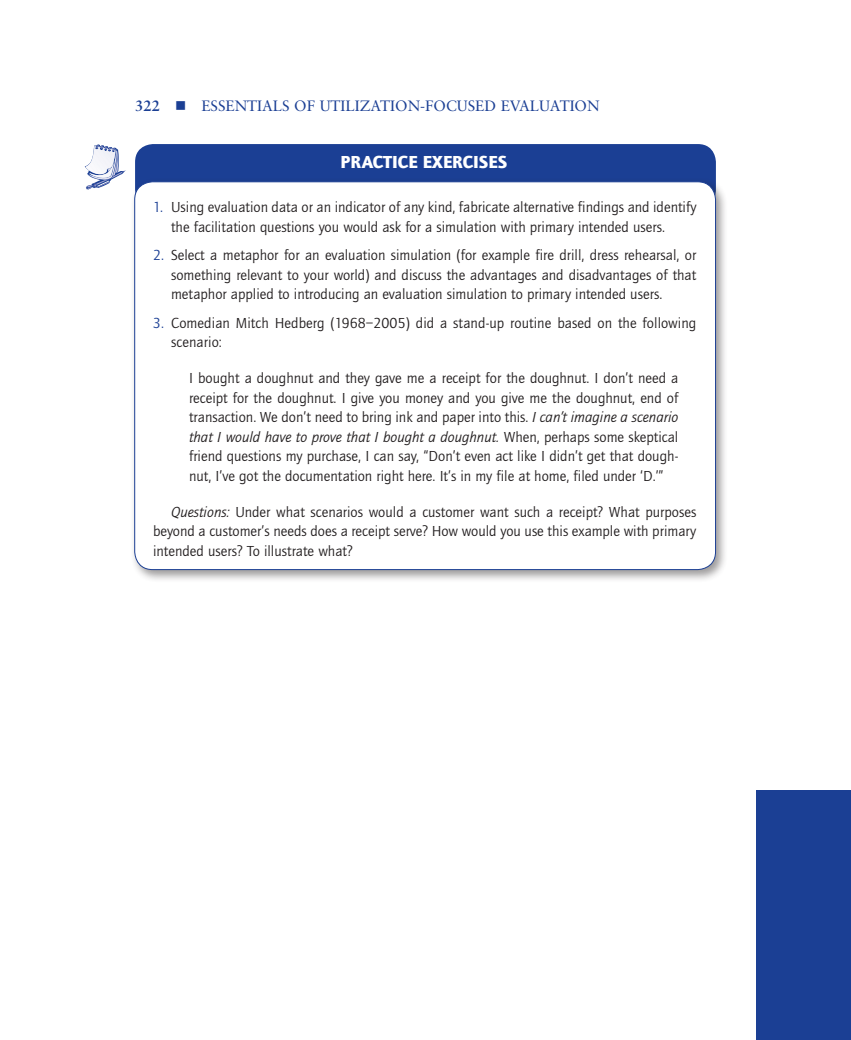
<style>
.page{position:relative;width:851px;height:1040px;background:#fff}
.page>*{position:absolute;margin:0;border:0;box-sizing:border-box;transform-origin:0 0}
.t1{font:900 18px "Quay Sans EF";color:#fff}
.Practice_NL_One{font:15px/19.5px "Quay Sans EF";color:#231f20}
.Practice_Extract{font:15px/19.5px "Quay Sans EF";color:#231f20;text-align:justify}
.Practice_Exit_Elemen{font:15px/19.5px "Quay Sans EF";color:#231f20;text-align:justify}
.t2{font:15px "Sabon";color:#1b3f94}
.t3{font:700 15px "Sabon";color:#1b3f94}
.s1{color:#1b3f94}
.s2{font-style:italic}
</style>
<div class="page">
<div style="left:135px;top:144px;width:581px;height:63px;background:#1b3f94;border-radius:18px"></div>
<div style="left:130px;top:178px;width:598px;height:405px;background:#231f20;opacity:.45"></div>
<div style="left:135px;top:182px;width:580px;height:387px;background:#fff;border-radius:18px"></div>
<svg style="left:85px;top:144px;width:41px;height:45px"></svg>
<div style="left:756px;top:790px;width:94px;height:250px;background:#1b3f94"></div>
<p class="t3" style="left:135px;top:96px;width:27px">322</p>
<p class="t2" style="left:201px;top:96px;width:400px">ESSENTIALS OF UTILIZATION-FOCUSED EVALUATION</p>
<p class="t1" style="left:340px;top:151px;width:168px">PRACTICE EXERCISES</p>
<p class="Practice_NL_One" style="left:171px;top:198px;width:527px;text-indent:-18px"><span class="s1">1.</span> Using evaluation data or an indicator of any kind, fabricate alternative findings and identify the facilitation questions you would ask for a simulation with primary intended users.</p>
<p class="Practice_NL_One" style="left:171px;top:246px;width:526px;text-align:justify;text-indent:-18px"><span class="s1">2.</span> Select a metaphor for an evaluation simulation (for example fire drill, dress rehearsal, or something relevant to your world) and discuss the advantages and disadvantages of that metaphor applied to introducing an evaluation simulation to primary intended users.</p>
<p class="Practice_NL_One" style="left:171px;top:313px;width:526px;text-indent:-18px"><span class="s1">3.</span> Comedian Mitch Hedberg (1968–2005) did a stand-up routine based on the following scenario:</p>
<p class="Practice_Extract" style="left:189px;top:369px;width:491px">I bought a doughnut and they gave me a receipt for the doughnut. I don’t need a receipt for the doughnut. I give you money and you give me the doughnut, end of transaction. We don’t need to bring ink and paper into this. <span class="s2">I can’t imagine a scenario that I would have to prove that I bought a doughnut.</span> When, perhaps some skeptical friend questions my purchase, I can say, “Don’t even act like I didn’t get that dough&shy;nut, I’ve got the documentation right here. It’s in my file at home, filed under ‘D.’”</p>
<p class="Practice_Exit_Elemen" style="left:153px;top:502px;width:544px;text-indent:18px"><span class="s2">Questions:</span> Under what scenarios would a customer want such a receipt? What purposes beyond a customer’s needs does a receipt serve? How would you use this example with primary intended users? To illustrate what?</p>
</div>
